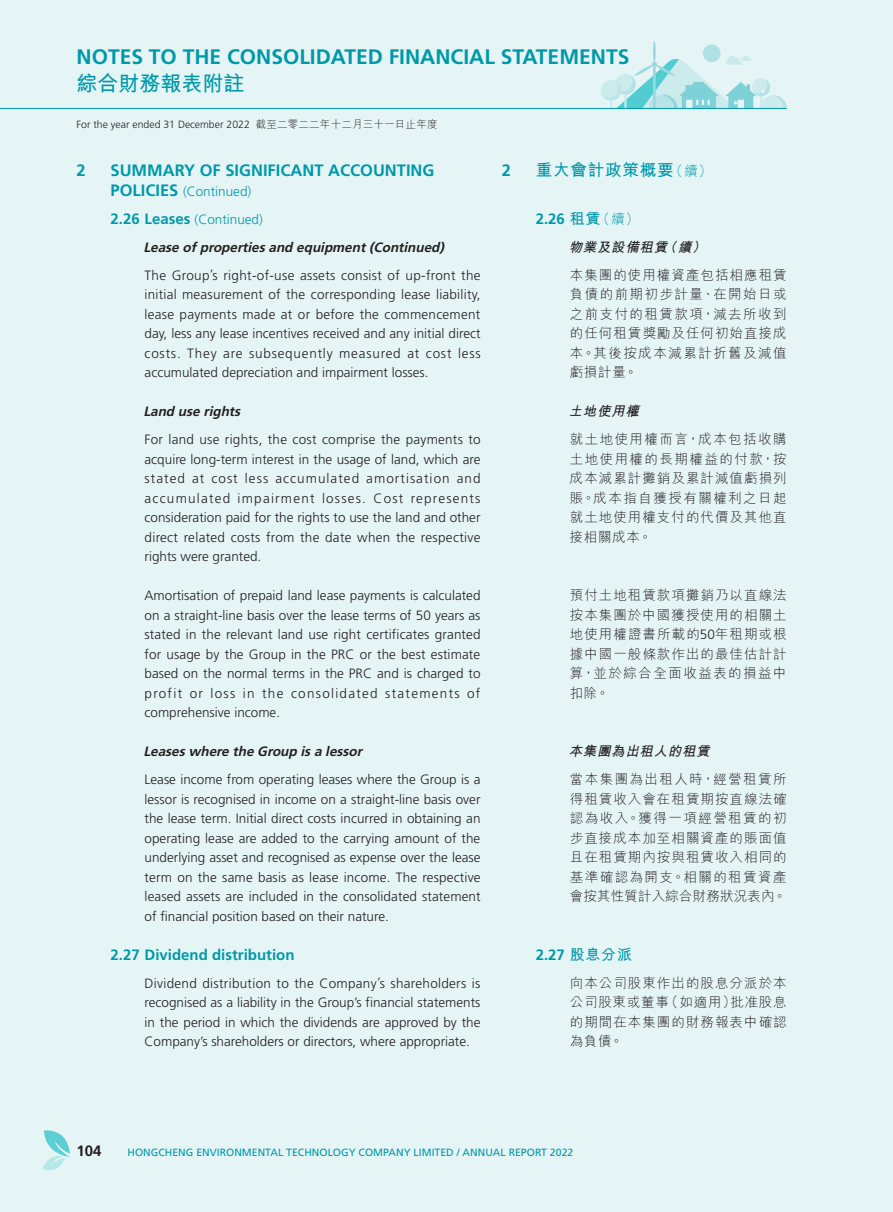
<style>
.page{position:relative;width:893px;height:1212px;background:#e5f5f6}
.page>*{position:absolute;margin:0;border:0;box-sizing:border-box;transform-origin:0 0}
.t1{font:700 21px "Frutiger LT Std";color:#0099a9}
.t2{font:700 21px "M Hei HK";color:#0099a9}
.t3{font:700 16.5px "Frutiger LT Std";color:#0099a9}
.t4{font:700 16.5px "M Hei HK";letter-spacing:.05em;color:#0099a9}
.t5{font:700 15px "Frutiger LT Std";color:#0099a9}
.t6{font:700 15px "Frutiger LT Std";color:#231f20}
.t7{font:300 13.5px/19.5px "Frutiger LT Std";color:#231f20;text-align:justify}
.t8{font:300 13.5px/19.5px "M Hei HK";letter-spacing:.075em;color:#231f20;text-align:justify}
.t9{font:italic 700 13.5px "Frutiger LT Std";color:#231f20}
.t10{font:300 13.5px "Frutiger LT Std";color:#0099a9}
.t11{font:italic 700 13.5px "M Hei HK";color:#231f20}
.t12{font:10.5px "Frutiger LT Std";color:#0099a9}
.t13{font:300 10.5px "Frutiger LT Std";color:#231f20}
.s1{font-family:"M Hei HK"}
.s2{font-weight:300;font-size:13.5px}
.s3{font-family:"M Hei HK";font-weight:300;font-size:13.5px}
.s4{font-weight:700;font-size:16.5px}
.s5{font-weight:700;font-size:15px}
.s6{font-family:"Frutiger LT Std"}
</style>
<div class="page">
<img style="left:601px;top:41px;width:186px;height:67px">
<hr style="left:0;top:108px;width:787px;height:1px;background:#0099a9">
<svg style="left:43px;top:1130px;width:27px;height:41px"></svg>
<h1 class="t1" style="left:77px;top:45px;width:554px">NOTES TO THE CONSOLIDATED FINANCIAL STATEMENTS</h1>
<h1 class="t2" style="left:77px;top:68px;width:169px">綜合財務報表附註</h1>
<p class="t13" style="left:77px;top:119px;width:362px">For the year ended 31 December 2022 <span class="s1">截至二零二二年十二月三十一日止年度</span></p>
<p class="t3" style="left:502px;top:161px;width:11px">2</p>
<p class="t4" style="left:536px;top:158px;width:178px">重大會計政策概要<span class="s2">（續）</span></p>
<p class="t5" style="left:536px;top:210px;width:105px">2.26 <span class="s1">租賃</span><span class="s3">（續）</span></p>
<p class="t11" style="left:569px;top:237px;width:142px">物業及設備租賃（續）</p>
<p class="t8" style="left:570px;top:265px;width:218px">本集團的使用權資產包括相應租賃負債的前期初步計量、在開始日或之前支付的租賃款項，減去所收到的任何租賃獎勵及任何初始直接成本。其後按成本減累計折舊及減值虧損計量。</p>
<p class="t11" style="left:569px;top:402px;width:75px">土地使用權</p>
<p class="t8" style="left:570px;top:429px;width:218px">就土地使用權而言，成本包括收購土地使用權的長期權益的付款，按成本減累計攤銷及累計減值虧損列賬。成本指自獲授有關權利之日起就土地使用權支付的代價及其他直接相關成本。</p>
<p class="t3" style="left:77px;top:161px;width:11px">2</p>
<p class="t3" style="left:111px;top:161px;width:325px">SUMMARY OF SIGNIFICANT ACCOUNTING</p>
<p class="t10" style="left:111px;top:184px;width:142px"><span class="s4">POLICIES</span> (Continued)</p>
<p class="t10" style="left:111px;top:212px;width:154px"><span class="s5">2.26 Leases</span> (Continued)</p>
<p class="t9" style="left:143px;top:239px;width:305px">Lease ofpropertiesand equipment(Continued)</p>
<p class="t7" style="left:145px;top:266px;width:338px">The Group’s right-of-use assets consist of up-front the initial measurement of the corresponding lease liability, lease payments made at or before the commencement day, less any lease incentives received and any initial direct costs. They are subsequently measured at cost less accumulated depreciation and impairment losses.</p>
<p class="t9" style="left:143px;top:404px;width:102px">Land use rights</p>
<p class="t7" style="left:145px;top:430px;width:338px">For land use rights, the cost comprise the payments to acquire long-term interest in the usage of land, which are stated at cost less accumulated amortisation and accumulated impairment losses. Cost represents consideration paid for the rights to use the land and other direct related costs from the date when the respective rights were granted.</p>
<p class="t7" style="left:145px;top:586px;width:338px">Amortisation of prepaid land lease payments is calculated on a straight-line basis over the lease terms of 50 years as stated in the relevant land use right certificates granted for usage by the Group in the PRC or the best estimate based on the normal terms in the PRC and is charged to profit or loss in the consolidated statements of comprehensive income.</p>
<p class="t9" style="left:143px;top:744px;width:223px">Leaseswhere the Group isa lessor</p>
<p class="t7" style="left:145px;top:770px;width:338px">Lease income from operating leases where the Group is a lessor is recognised in income on a straight-line basis over the lease term. Initial direct costs incurred in obtaining an operating lease are added to the carrying amount of the underlying asset and recognised as expense over the lease term on the same basis as lease income. The respective leased assets are included in the consolidated statement of financial position based on their nature.</p>
<p class="t5" style="left:111px;top:946px;width:186px">2.27 Dividend distribution</p>
<p class="t7" style="left:145px;top:974px;width:337px">Dividend distribution to the Company’s shareholders is recognised as a liability in the Group’s financial statements in the period in which the dividends are approved by the Company’s shareholders or directors, where appropriate.</p>
<p class="t8" style="left:570px;top:585px;width:218px">預付土地租賃款項攤銷乃以直線法按本集團於中國獲授使用的相關土地使用權證書所載的<span class="s6">50</span>年租期或根據中國一般條款作出的最佳估計計算，並於綜合全面收益表的損益中扣除。</p>
<p class="t11" style="left:569px;top:742px;width:146px">本集團為出租人的租賃</p>
<p class="t8" style="left:570px;top:769px;width:218px">當本集團為出租人時，經營租賃所得租賃收入會在租賃期按直線法確認為收入。獲得一項經營租賃的初步直接成本加至相關資產的賬面值且在租賃期內按與租賃收入相同的基準確認為開支。相關的租賃資產會按其性質計入綜合財務狀況表內。</p>
<p class="t5" style="left:536px;top:946px;width:98px">2.27 <span class="s1">股息分派</span></p>
<p class="t8" style="left:570px;top:973px;width:218px">向本公司股東作出的股息分派於本公司股東或董事（如適用）批准股息的期間在本集團的財務報表中確認為負債。</p>
<p class="t6" style="left:77px;top:1142px;width:27px">104</p>
<p class="t12" style="left:128px;top:1146px;width:447px">HONGCHENG ENVIRONMENTAL TECHNOLOGY COMPANY LIMITED / ANNUAL REPORT 2022</p>
</div>
